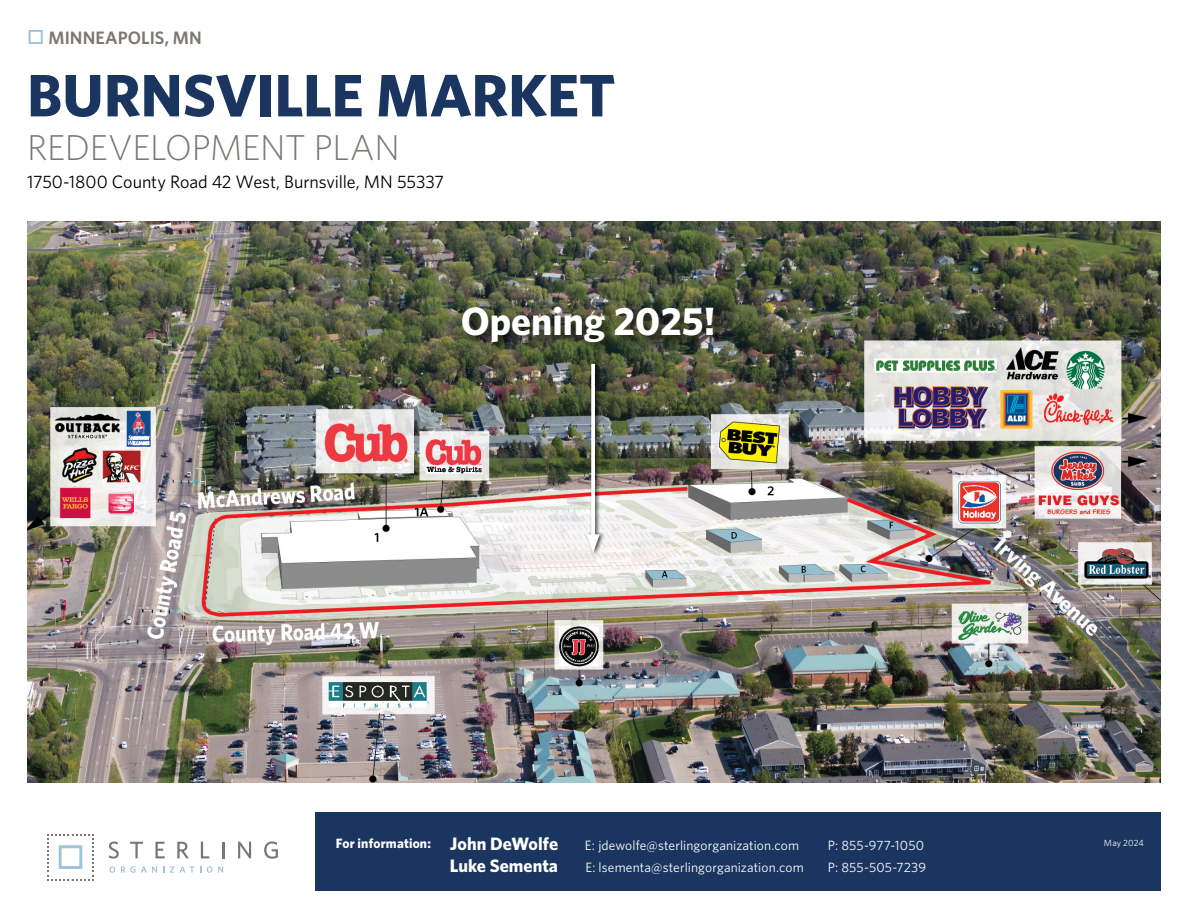
<style>
.page{position:relative;width:1188px;height:918px;background:#fff}
.page>*{position:absolute;margin:0;border:0;box-sizing:border-box;transform-origin:0 0}
.t1{font:700 60px "Whitney";letter-spacing:-.005em;color:#1a355f}
.t2{font:700 39.6px "Whitney";color:#fff}
.t3{font:300 36px "Whitney";letter-spacing:-.015em;color:#7b7773}
.t4{font:18px "Whitney";letter-spacing:-.005em;color:#000}
.t5{font:700 18px "Whitney";color:#fff}
.t6{font:600 18px "Whitney";letter-spacing:.005em;color:#7b7773}
.t7{font:13.5px "Whitney";letter-spacing:.01em;color:#fff}
.t8{font:700 13.5px "Whitney";letter-spacing:.01em;color:#fff}
.t9{font:9px "Whitney";letter-spacing:.01em;color:#fcfeff}
.s1{color:#9bc2da}
</style>
<div class="page">
<div style="left:315px;top:813px;width:846px;height:78px;background:#1a355f"></div>
<svg style="left:109px;top:842px;width:10px;height:17px"></svg>
<svg style="left:130px;top:842px;width:13px;height:16px"></svg>
<svg style="left:156px;top:842px;width:9px;height:16px"></svg>
<svg style="left:177px;top:842px;width:12px;height:17px"></svg>
<svg style="left:201px;top:842px;width:8px;height:16px"></svg>
<svg style="left:222px;top:842px;width:2px;height:16px"></svg>
<svg style="left:238px;top:842px;width:13px;height:16px"></svg>
<svg style="left:264px;top:841px;width:14px;height:18px"></svg>
<svg style="left:109px;top:866px;width:6px;height:7px"></svg>
<svg style="left:121px;top:866px;width:36px;height:7px"></svg>
<svg style="left:170px;top:866px;width:31px;height:7px"></svg>
<svg style="left:207px;top:866px;width:16px;height:7px"></svg>
<svg style="left:47px;top:834px;width:47px;height:46px"></svg>
<img style="left:27px;top:221px;width:1134px;height:561px">
<div style="left:459px;top:304px;width:267px;height:51px;background:#000;opacity:.75"></div>
<div style="left:585px;top:360px;width:21px;height:196px;background:#000;opacity:.75"></div>
<svg style="left:591px;top:364px;width:4px;height:170px"></svg>
<svg style="left:586px;top:534px;width:14px;height:19px"></svg>
<h3 class="t6" style="left:27px;top:26px;width:176px"><span class="s1">□</span> MINNEAPOLIS, MN</h3>
<h1 class="t1" style="left:27px;top:55px;width:590px">BURNSVILLE MARKET</h1>
<h3 class="t3" style="left:27px;top:126px;width:374px">REDEVELOPMENT PLAN</h3>
<h3 class="t4" style="left:27px;top:170px;width:419px">1750-1800 County Road 42 West, Burnsville, MN 55337</h3>
<h2 class="t2" style="left:461px;top:295px;width:256px">Opening 2025!</h2>
<h3 class="t5" style="left:450px;top:831px;width:110px">John DeWolfe</h3>
<p class="t7" style="left:585px;top:836px;width:216px">E: jdewolfe@sterlingorganization.com</p>
<p class="t7" style="left:828px;top:836px;width:98px">P: 855-977-1050</p>
<h3 class="t5" style="left:450px;top:854px;width:110px">Luke Sementa</h3>
<p class="t7" style="left:585px;top:859px;width:220px">E: lsementa@sterlingorganization.com</p>
<p class="t7" style="left:828px;top:859px;width:100px">P: 855-505-7239</p>
<p class="t8" style="left:336px;top:835px;width:97px">For information:</p>
<p class="t9" style="left:1104px;top:837px;width:41px">May 2024</p>
</div>
